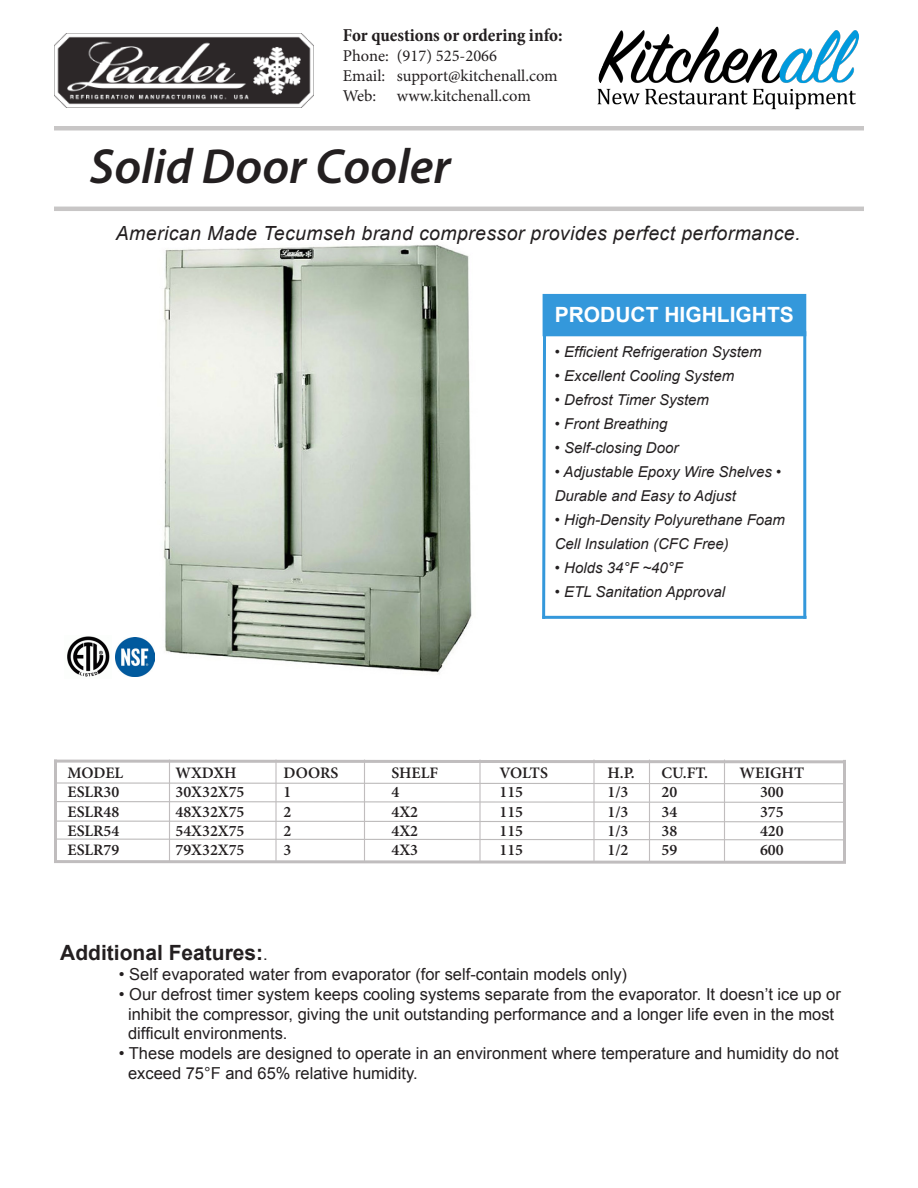
<style>
.page{position:relative;width:918px;height:1188px;background:#fff}
.page>*{position:absolute;margin:0;border:0;box-sizing:border-box;transform-origin:0 0}
.t1{font:italic 600 49.5px "Myriad Pro";color:#231f20}
.t2{font:700 21px "Arial";color:#231f20}
.t3{font:700 21px "Arial";color:#fff}
.t4{font:italic 19.5px "Arial";letter-spacing:.02em;color:#231f20}
.t5{font:700 condensed 18.3px "Minion Pro";letter-spacing:-.005em;color:#231f20}
.t6{font:16.5px/19.8px "Arial";color:#231f20}
.t7{font:16.5px "Minion Pro";letter-spacing:-.005em;color:#231f20}
.t8{font:600 16.05px "Minion Pro";color:#231f20}
.t9{font:italic 15px/24px "Arial";color:#231f20}
.s1{font-weight:400;font-size:16.5px}
</style>
<div class="page">
<img style="left:163px;top:245px;width:309px;height:429px">
<div style="left:543px;top:294px;width:263px;height:42px;background:#3498db"></div>
<svg style="left:542px;top:330px;width:6px;height:286px"></svg>
<hr style="left:542px;top:616px;width:265px;height:3px;background:#3498db">
<hr style="left:803px;top:331px;width:3px;height:288px;background:#3498db">
<hr style="left:54px;top:207px;width:810px;height:4px;background:#c8c6c6">
<hr style="left:54px;top:126px;width:810px;height:4px;background:#c8c6c6">
<img style="left:54px;top:33px;width:259px;height:75px">
<img style="left:597px;top:26px;width:262px;height:84px">
<img style="left:67px;top:636px;width:43px;height:41px">
<svg style="left:54px;top:759px;width:789px;height:5px"></svg>
<svg style="left:54px;top:860px;width:792px;height:4px;background:#cfcdcd"></svg>
<svg style="left:57px;top:782px;width:786px;height:3px"></svg>
<svg style="left:57px;top:801px;width:786px;height:2px;background:#d9d8d8"></svg>
<svg style="left:57px;top:820px;width:786px;height:3px"></svg>
<svg style="left:57px;top:838px;width:786px;height:3px"></svg>
<hr style="left:54px;top:760px;width:3px;height:101px;background:#c0bdbe">
<hr style="left:169px;top:760px;width:1px;height:102px;background:#c0bdbe">
<hr style="left:275px;top:760px;width:2px;height:102px;background:#c0bdbe">
<hr style="left:364px;top:760px;width:1px;height:102px;background:#c0bdbe">
<hr style="left:479px;top:760px;width:2px;height:102px;background:#c0bdbe">
<hr style="left:593px;top:760px;width:2px;height:102px;background:#c0bdbe">
<hr style="left:724px;top:760px;width:1px;height:102px;background:#c0bdbe">
<hr style="left:649px;top:760px;width:1px;height:102px;background:#c0bdbe">
<hr style="left:843px;top:760px;width:3px;height:102px;background:#c0bdbe">
<img style="left:115px;top:637px;width:40px;height:40px">
<p class="t5" style="left:343px;top:23px;width:221px">For questions or ordering info:</p>
<p class="t7" style="left:343px;top:45px;width:156px">Phone: (917) 525-2066</p>
<p class="t7" style="left:343px;top:64px;width:216px">Email: support@kitchenall.com</p>
<p class="t7" style="left:343px;top:84px;width:190px">Web: www.kitchenall.com</p>
<p class="t1" style="left:90px;top:135px;width:362px">Solid Door Cooler</p>
<p class="t4" style="left:116px;top:221px;width:686px">American Made Tecumseh brand compressor provides perfect performance.</p>
<p class="t3" style="left:555px;top:300px;width:241px">PRODUCT HIGHLIGHTS</p>
<p class="t9" style="left:555px;top:340px;width:208px">• Efficient Refrigeration System</p>
<p class="t9" style="left:555px;top:364px;width:181px">• Excellent Cooling System</p>
<p class="t9" style="left:555px;top:388px;width:156px">• Defrost Timer System</p>
<p class="t9" style="left:555px;top:412px;width:114px">• Front Breathing</p>
<p class="t9" style="left:555px;top:436px;width:125px">• Self-closing Door</p>
<p class="t9" style="left:555px;top:460px;width:228px">• Adjustable Epoxy Wire Shelves •<br>Durable and Easy to Adjust</p>
<p class="t9" style="left:555px;top:508px;width:232px">• High-Density Polyurethane Foam<br>Cell Insulation (CFC Free)</p>
<p class="t9" style="left:555px;top:556px;width:130px">• Holds 34°F ~40°F</p>
<p class="t9" style="left:555px;top:580px;width:172px">• ETL Sanitation Approval</p>
<p class="t8" style="left:68px;top:762px;width:57px">MODEL</p>
<p class="t8" style="left:175px;top:762px;width:63px">WXDXH</p>
<p class="t8" style="left:283px;top:762px;width:56px">DOORS</p>
<p class="t8" style="left:391px;top:762px;width:48px">SHELF</p>
<p class="t8" style="left:499px;top:762px;width:50px">VOLTS</p>
<p class="t8" style="left:607px;top:762px;width:29px">H.P.</p>
<p class="t8" style="left:661px;top:762px;width:48px">CU.FT.</p>
<p class="t8" style="left:740px;top:762px;width:66px">WEIGHT</p>
<p class="t8" style="left:68px;top:781px;width:53px">ESLR30</p>
<p class="t8" style="left:175px;top:781px;width:71px">30X32X75</p>
<p class="t8" style="left:283px;top:781px;width:9px">1</p>
<p class="t8" style="left:391px;top:781px;width:9px">4</p>
<p class="t8" style="left:499px;top:781px;width:25px">115</p>
<p class="t8" style="left:607px;top:781px;width:23px">1/3</p>
<p class="t8" style="left:661px;top:781px;width:17px">20</p>
<p class="t8" style="left:760px;top:781px;width:25px">300</p>
<p class="t8" style="left:68px;top:800px;width:53px">ESLR48</p>
<p class="t8" style="left:175px;top:800px;width:71px">48X32X75</p>
<p class="t8" style="left:283px;top:800px;width:9px">2</p>
<p class="t8" style="left:391px;top:800px;width:28px">4X2</p>
<p class="t8" style="left:499px;top:800px;width:25px">115</p>
<p class="t8" style="left:607px;top:800px;width:23px">1/3</p>
<p class="t8" style="left:661px;top:800px;width:17px">34</p>
<p class="t8" style="left:760px;top:800px;width:25px">375</p>
<p class="t8" style="left:68px;top:820px;width:53px">ESLR54</p>
<p class="t8" style="left:175px;top:820px;width:71px">54X32X75</p>
<p class="t8" style="left:283px;top:820px;width:9px">2</p>
<p class="t8" style="left:391px;top:820px;width:28px">4X2</p>
<p class="t8" style="left:499px;top:820px;width:25px">115</p>
<p class="t8" style="left:607px;top:820px;width:23px">1/3</p>
<p class="t8" style="left:661px;top:820px;width:17px">38</p>
<p class="t8" style="left:760px;top:820px;width:25px">420</p>
<p class="t8" style="left:68px;top:839px;width:53px">ESLR79</p>
<p class="t8" style="left:175px;top:839px;width:71px">79X32X75</p>
<p class="t8" style="left:283px;top:839px;width:9px">3</p>
<p class="t8" style="left:391px;top:839px;width:28px">4X3</p>
<p class="t8" style="left:499px;top:839px;width:25px">115</p>
<p class="t8" style="left:607px;top:839px;width:23px">1/2</p>
<p class="t8" style="left:661px;top:839px;width:17px">59</p>
<p class="t8" style="left:760px;top:839px;width:25px">600</p>
<p class="t2" style="left:60px;top:939px;width:209px">Additional Features:<span class="s1">.</span></p>
<p class="t6" style="left:119px;top:965px;width:510px">• Self evaporated water from evaporator (for self-contain models only)</p>
<p class="t6" style="left:128px;top:984px;width:714px;text-indent:-9px">• Our defrost timer system keeps cooling systems separate from the evaporator. It doesn’t ice up or inhibit the compressor, giving the unit outstanding performance and a longer life even in the most difficult environments.</p>
<p class="t6" style="left:119px;top:1044px;width:721px">• These models are designed to operate in an environment where temperature and humidity do not</p>
<p class="t6" style="left:128px;top:1064px;width:291px">exceed 75°F and 65% relative humidity.</p>
</div>
